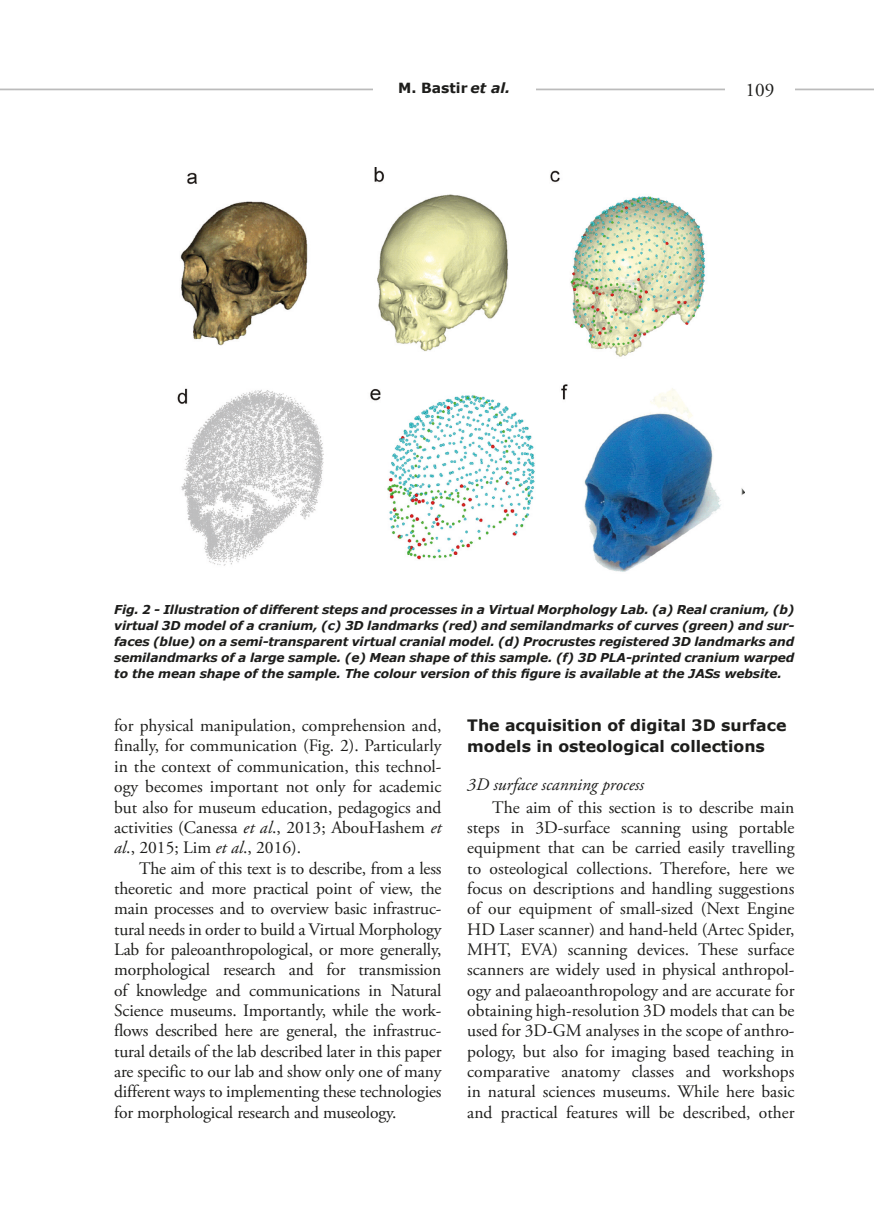
<style>
.page{position:relative;width:874px;height:1221px;background:#fff}
.page>*{position:absolute;margin:0;border:0;box-sizing:border-box;transform-origin:0 0}
.t1{font:19.25px "Adobe Garamond Pro";color:#1d1d1b}
.Testo_Principale{font:17.5px/20.3px "Adobe Garamond Pro";color:#1d1d1b;text-align:justify}
.Titoli_SOTTOPARAGRAF{font:italic 17.5px "Adobe Garamond Pro";color:#1d1d1b}
.Titoli_Paragrafi{font:700 15.75px/21px "Verdana";color:#1d1d1b}
.t2{font:700 14px "Verdana";color:#1d1d1b}
.t3{font:italic 700 12.25px/15.8px "Verdana";letter-spacing:-.01em;color:#1d1d1b;text-align:justify}
.s1{font-style:italic}
</style>
<div class="page">
<hr style="left:15px;top:89px;width:858px;height:1px;background:#1d1d1b">
<div style="left:724px;top:80px;width:70px;height:18px;background:#fff"></div>
<svg style="left:0;top:89px;width:15px;height:1px"></svg>
<div style="left:373px;top:75px;width:162px;height:24px;background:#fff"></div>
<img style="left:177px;top:167px;width:567px;height:405px">
<p class="t2" style="left:398px;top:78px;width:113px">M. Bastir <span class="s1">et al.</span></p>
<p class="t1" style="left:745px;top:79px;width:30px">109</p>
<p class="t3" style="left:114px;top:602px;width:681px">Fig. 2 - Illustration of different steps and processes in a Virtual Morphology Lab. (a) Real cranium, (b) virtual 3D model of a cranium, (c) 3D landmarks (red) and semilandmarks of curves (green) and sur&shy;faces (blue) on a semi-transparent virtual cranial model. (d) Procrustes registered 3D landmarks and semilandmarks of a large sample. (e) Mean shape of this sample. (f) 3D PLA-printed cranium warped to the mean shape of the sample. The colour version of this figure is available at the JASs website.</p>
<p class="Testo_Principale" style="left:114px;top:716px;width:328px">for physical manipulation, comprehension and, finally, for communication (Fig. 2). Particularly in the context of communication, this technol&shy;ogy becomes important not only for academic but also for museum education, pedagogics and activities (Canessa <span class="s1">et al</span>., 2013; AbouHashem <span class="s1">et al</span>., 2015; Lim <span class="s1">et al</span>., 2016).</p>
<p class="Testo_Principale" style="left:114px;top:858px;width:328px;text-indent:25px">The aim of this text is to describe, from a less theoretic and more practical point of view, the main processes and to overview basic infrastruc&shy;tural needs in order to build a Virtual Morphology Lab for paleoanthropological, or more generally, morphological research and for transmission of knowledge and communications in Natural Science museums. Importantly, while the work&shy;flows described here are general, the infrastruc&shy;tural details of the lab described later in this paper are specific to our lab and show only one of many different ways to implementing these technologies for morphological research and museology.</p>
<p class="Titoli_Paragrafi" style="left:467px;top:715px;width:320px">The acquisition of digital 3D surface models in osteological collections</p>
<p class="Titoli_SOTTOPARAGRAF" style="left:467px;top:773px;width:178px">3D surface scanning process</p>
<p class="Testo_Principale" style="left:467px;top:797px;width:328px;text-indent:25px">The aim of this section is to describe main steps in 3D-surface scanning using portable equipment that can be carried easily travelling to osteological collections. Therefore, here we focus on descriptions and handling suggestions of our equipment of small-sized (Next Engine HD Laser scanner) and hand-held (Artec Spider, MHT, EVA) scanning devices. These surface scanners are widely used in physical anthropol&shy;ogy and palaeoanthropology and are accurate for obtaining high-resolution 3D models that can be used for 3D-GM analyses in the scope of anthro&shy;pology, but also for imaging based teaching in comparative anatomy classes and workshops in natural sciences museums. While here basic and practical features will be described, other</p>
</div>
